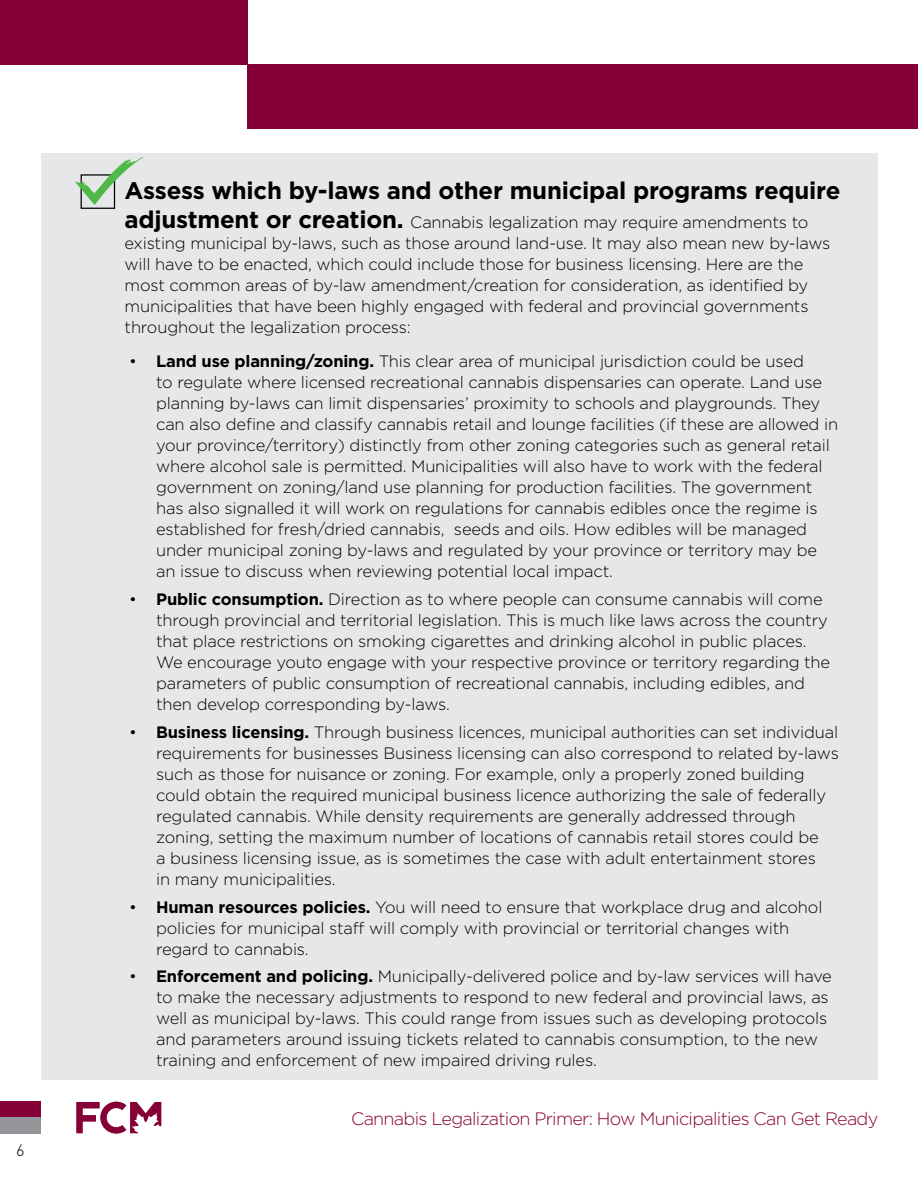
<style>
.page{position:relative;width:918px;height:1188px;background:#fff}
.page>*{position:absolute;margin:0;border:0;box-sizing:border-box;transform-origin:0 0}
.t1{font:700 24px "Gotham";letter-spacing:-.01em;color:#000}
.t2{font:300 18px "Gotham";letter-spacing:-.04em;color:#860038}
.t3{font:300 16.5px/21px "Gotham";letter-spacing:-.01em;color:#000}
.t4{font:300 16.5px "DIN";color:#000}
.s1{font-weight:700;font-size:24px}
.s2{font-weight:700}
</style>
<div class="page">
<div style="left:0;top:1102px;width:41px;height:16px;background:#860038"></div>
<div style="left:0;top:1118px;width:41px;height:16px;background:#939598"></div>
<div style="left:41px;top:154px;width:836px;height:926px;background:#e6e7e8"></div>
<div style="left:247px;top:64px;width:630px;height:64px;background:#860038"></div>
<div style="left:0;top:0;width:247px;height:64px;background:#860038"></div>
<div style="left:81px;top:174px;width:34px;height:35px;border:1px solid #000"></div>
<svg style="left:75px;top:157px;width:68px;height:48px"></svg>
<div style="left:853px;top:64px;width:65px;height:64px;background:#860038"></div>
<svg style="left:76px;top:1102px;width:85px;height:32px"></svg>
<p class="t4" style="left:16px;top:1140px;width:10px">6</p>
<h1 class="t1" style="left:125px;top:176px;width:717px">Assess which by-laws and other municipal programs require</h1>
<p class="t3" style="left:125px;top:211px;width:707px"><span class="s1">adjustment or creation.</span> Cannabis legalization may require amendments to existing municipal by-laws, such as those around land-use. It may also mean new by-laws will have to be enacted, which could include those for business licensing. Here are the most common areas of by-law amendment/creation for consideration, as identified by municipalities that have been highly engaged with federal and provincial governments throughout the legalization process:</p>
<p class="t3" style="left:156px;top:351px;width:684px;text-indent:-27px">• <span class="s2">Land use planning/zoning.</span> This clear area of municipal jurisdiction could be used<br>to regulate where licensed recreational cannabis dispensaries can operate. Land use planning by-laws can limit dispensaries’ proximity to schools and playgrounds. They can also define and classify cannabis retail and lounge facilities (if these are allowed in your province/territory) distinctly from other zoning categories such as general retail where alcohol sale is permitted. Municipalities will also have to work with the federal government on zoning/land use planning for production facilities. The government has also signalled it will work on regulations for cannabis edibles once the regime is established for fresh/dried cannabis, seeds and oils. How edibles will be managed under municipal zoning by-laws and regulated by your province or territory may be an issue to discuss when reviewing potential local impact.</p>
<p class="t3" style="left:156px;top:588px;width:676px;text-indent:-27px">• <span class="s2">Public consumption.</span> Direction as to where people can consume cannabis will come through provincial and territorial legislation. This is much like laws across the country that place restrictions on smoking cigarettes and drinking alcohol in public places.<br>We encourage youto engage with your respective province or territory regarding the parameters of public consumption of recreational cannabis, including edibles, and then develop corresponding by-laws.</p>
<p class="t3" style="left:156px;top:721px;width:684px;text-indent:-27px">• <span class="s2">Business licensing.</span> Through business licences, municipal authorities can set individual requirements for businesses Business licensing can also correspond to related by-laws such as those for nuisance or zoning. For example, only a properly zoned building could obtain the required municipal business licence authorizing the sale of federally regulated cannabis. While density requirements are generally addressed through zoning, setting the maximum number of locations of cannabis retail stores could be<br>a business licensing issue, as is sometimes the case with adult entertainment stores<br>in many municipalities.</p>
<p class="t3" style="left:156px;top:896px;width:668px;text-indent:-27px">• <span class="s2">Human resources policies.</span> You will need to ensure that workplace drug and alcohol policies for municipal staff will comply with provincial or territorial changes with regard to cannabis.</p>
<p class="t3" style="left:156px;top:966px;width:677px;text-indent:-27px">• <span class="s2">Enforcement and policing.</span> Municipally-delivered police and by-law services will have to make the necessary adjustments to respond to new federal and provincial laws, as well as municipal by-laws. This could range from issues such as developing protocols and parameters around issuing tickets related to cannabis consumption, to the new training and enforcement of new impaired driving rules.</p>
<p class="t2" style="left:351px;top:1109px;width:529px">Cannabis Legalization Primer: How Municipalities Can Get Ready</p>
</div>
